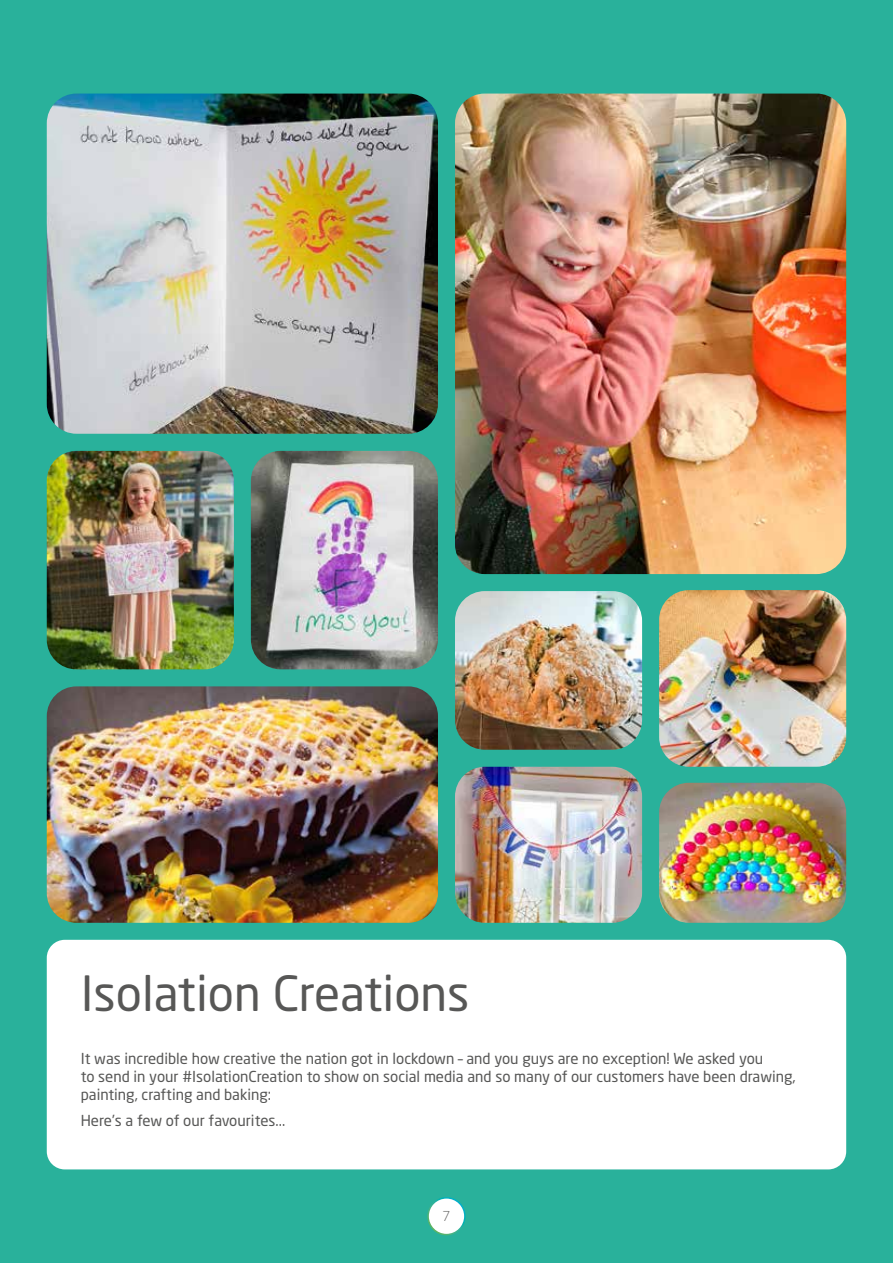
<style>
.page{position:relative;width:893px;height:1263px;background:#29b19b}
.page>*{position:absolute;margin:0;border:0;box-sizing:border-box;transform-origin:0 0}
.t1{font:48px "Neo Sans Std";color:#575756}
.t2{font:15px/18px "Neo Sans Std";color:#575756}
.t3{font:300 13.5px "Neo Sans Std";color:#575756}
</style>
<div class="page">
<div style="left:47px;top:940px;width:799px;height:229px;background:#fff;border-radius:18px"></div>
<img style="left:47px;top:451px;width:187px;height:218px">
<img style="left:251px;top:451px;width:187px;height:218px">
<img style="left:455px;top:591px;width:187px;height:159px">
<img style="left:47px;top:686px;width:391px;height:237px">
<img style="left:47px;top:94px;width:391px;height:340px">
<img style="left:455px;top:94px;width:391px;height:480px">
<img style="left:659px;top:590px;width:187px;height:177px">
<div style="left:428px;top:1198px;width:37px;height:36px;background:#fff;border-radius:50%"></div>
<div style="left:427px;top:1197px;width:39px;height:38px;border:2px solid #fff;border-radius:50%"></div>
<img style="left:455px;top:767px;width:187px;height:156px">
<img style="left:659px;top:783px;width:187px;height:140px">
<h1 class="t1" style="left:81px;top:963px;width:390px">Isolation Creations</h1>
<p class="t2" style="left:81px;top:1049px;width:716px">It was incredible how creative the nation got in lockdown – and you guys are no exception! We asked you<br>to send in your #IsolationCreation to show on social media and so many of our customers have been drawing, painting, crafting and baking:</p>
<p class="t2" style="left:81px;top:1111px;width:206px">Here’s a few of our favourites...</p>
<p class="t3" style="left:443px;top:1208px;width:9px">7</p>
</div>
